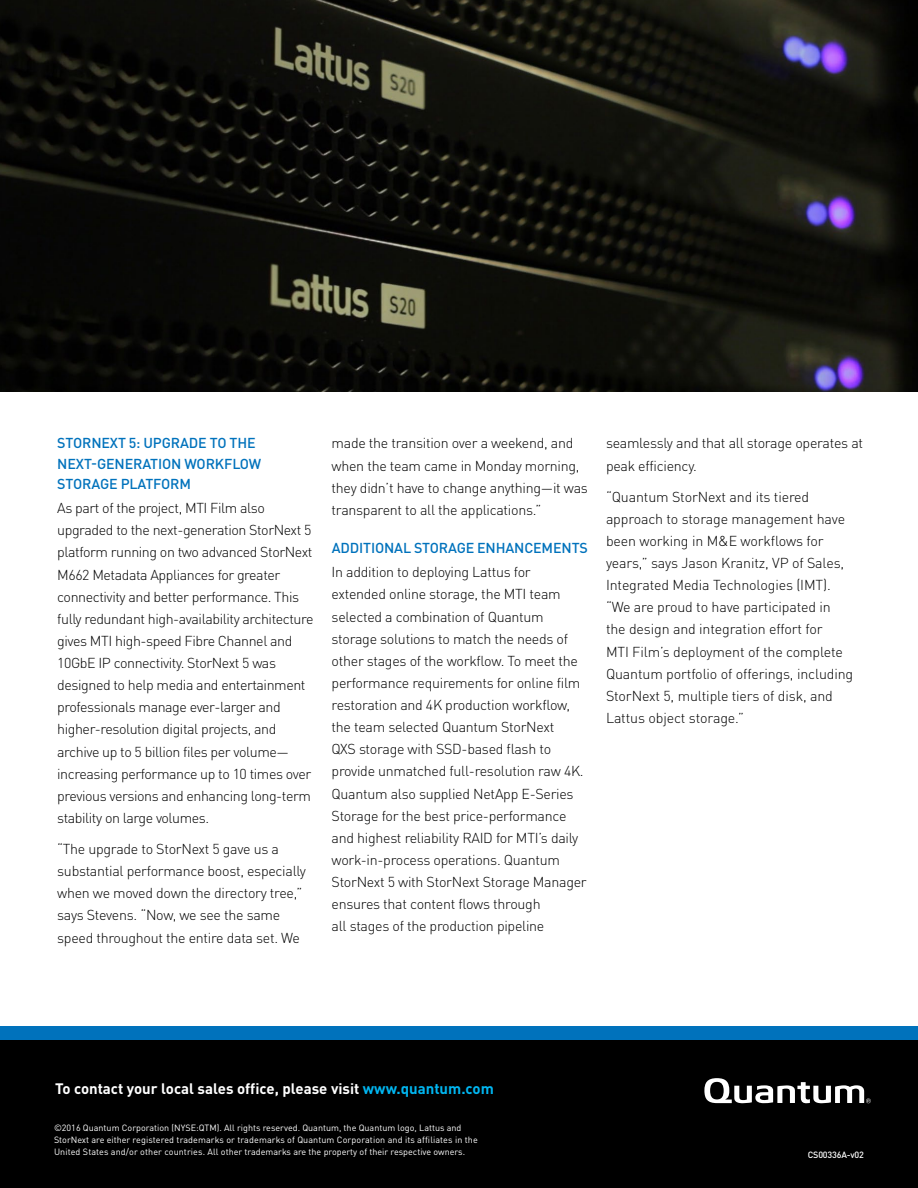
<style>
.page{position:relative;width:918px;height:1188px;background:#fff}
.page>*{position:absolute;margin:0;border:0;box-sizing:border-box;transform-origin:0 0}
.t1{font:700 15px "DIN Pro";color:#fff}
.t2{font:300 14.25px/22.2px "DIN Pro";letter-spacing:-.02em;color:#000}
.Gus_New_Subhead_0{font:500 14.25px/20.2px "DIN Pro";letter-spacing:-.01em;color:#0072bc}
.t3{font:9px/12px "DIN Pro";color:#fff}
.t4{font:500 9px "DIN Pro";letter-spacing:-.02em;color:#fff}
.s1{color:#00b6f1}
</style>
<div class="page">
<div style="left:0;top:1040px;width:918px;height:148px;background:#000"></div>
<svg style="left:704px;top:1078px;width:167px;height:25px"></svg>
<img style="left:0;top:0;width:918px;height:392px">
<div style="left:0;top:1026px;width:918px;height:14px;background:#0072bc"></div>
<p class="Gus_New_Subhead_0" style="left:57px;top:432px;width:205px">STORNEXT 5: UPGRADE TO THE<br>NEXT-GENERATION WORKFLOW<br>STORAGE PLATFORM</p>
<p class="t2" style="left:57px;top:496px;width:258px">As part of the project, MTI Film also upgraded to the next-generation StorNext 5 platform running on two advanced StorNext M662 Metadata Appliances for greater connectivity and better performance. This fully redundant high-availability architecture gives MTI high-speed Fibre Channel and 10GbE IP connectivity. StorNext 5 was designed to help media and entertainment professionals manage ever-larger and higher-resolution digital projects, and archive up to 5 billion files per volume— increasing performance up to 10 times over previous versions and enhancing long-term stability on large volumes.</p>
<p class="t2" style="left:57px;top:837px;width:250px">“The upgrade to StorNext 5 gave us a substantial performance boost, especially when we moved down the directory tree,” says Stevens. “Now, we see the same speed throughout the entire data set. We</p>
<p class="t2" style="left:332px;top:431px;width:258px">made the transition over a weekend, and when the team came in Monday morning, they didn’t have to change anything—it was transparent to all the applications.”</p>
<p class="Gus_New_Subhead_0" style="left:332px;top:536px;width:258px">ADDITIONAL STORAGE ENHANCEMENTS</p>
<p class="t2" style="left:332px;top:560px;width:257px">In addition to deploying Lattus for extended online storage, the MTI team selected a combination of Quantum storage solutions to match the needs of other stages of the workflow. To meet the performance requirements for online film restoration and 4K production workflow, the team selected Quantum StorNext<br>QXS storage with SSD-based flash to provide unmatched full-resolution raw 4K.<br>Quantum also supplied NetApp E-Series Storage for the best price-performance and highest reliability RAID for MTI’s daily work-in-process operations. Quantum StorNext 5 with StorNext Storage Manager ensures that content flows through<br>all stages of the production pipeline</p>
<p class="t2" style="left:606px;top:431px;width:259px">seamlessly and that all storage operates at peak efficiency.</p>
<p class="t2" style="left:606px;top:484px;width:249px">“Quantum StorNext and its tiered approach to storage management have been working in M&amp;E workflows for years,” says Jason Kranitz, VP of Sales, Integrated Media Technologies (IMT). “We are proud to have participated in the design and integration effort for<br>MTI Film’s deployment of the complete Quantum portfolio of offerings, including StorNext 5, multiple tiers of disk, and Lattus object storage.”</p>
<p class="t1" style="left:55px;top:1076px;width:440px">To contact your local sales office, please visit <span class="s1">www.quantum.com</span></p>
<p class="t3" style="left:54px;top:1121px;width:425px">©2016 Quantum Corporation (NYSE:QTM). All rights reserved. Quantum, the Quantum logo, Lattus and<br>StorNext are either registered trademarks or trademarks of Quantum Corporation and its affiliates in the<br>United States and/or other countries. All other trademarks are the property of their respective owners.</p>
<p class="t4" style="left:808px;top:1147px;width:58px">CS00336A-v02</p>
</div>
